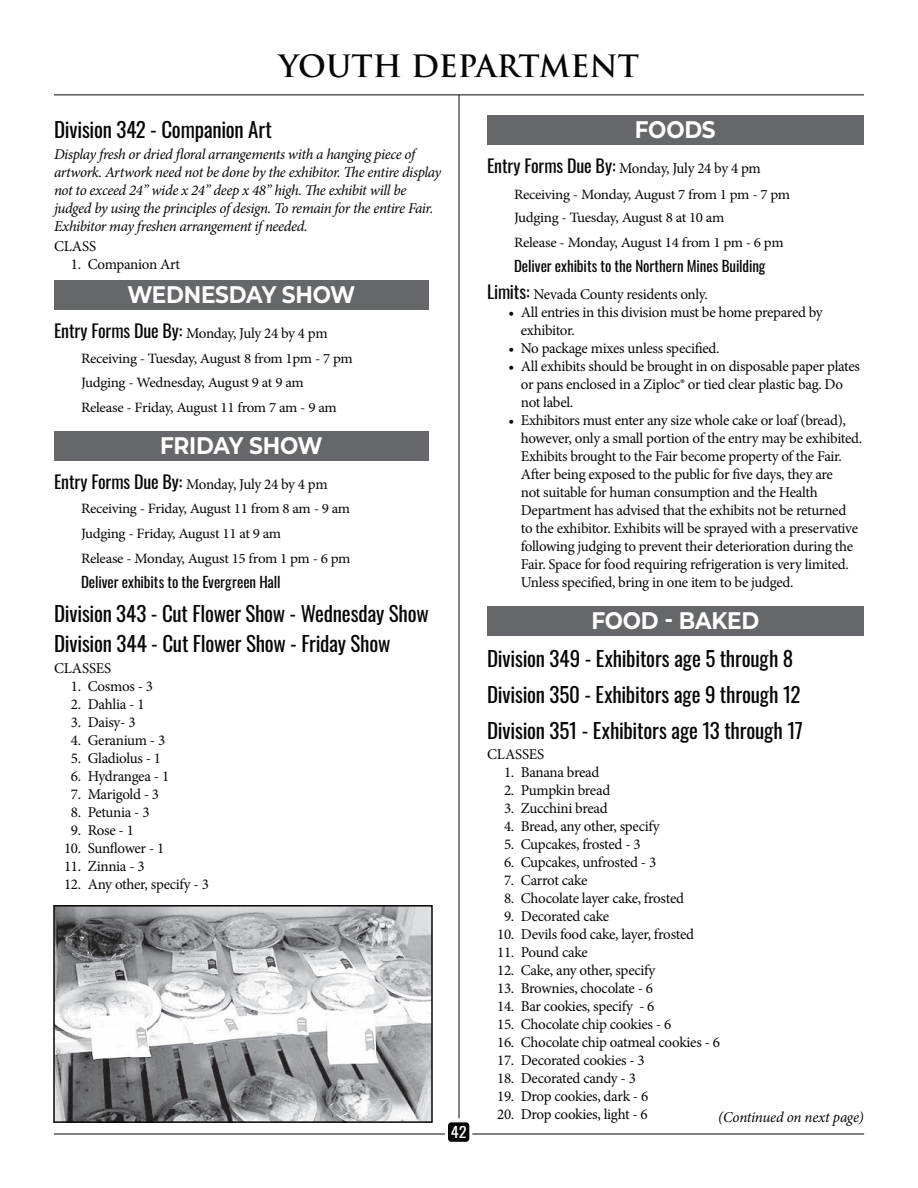
<style>
.page{position:relative;width:918px;height:1188px;background:#fff}
.page>*{position:absolute;margin:0;border:0;box-sizing:border-box;transform-origin:0 0}
.t1{font:700 30px "Trajan Pro";color:#080506}
.t2{font:700 24px "Montserrat";letter-spacing:-.01em;color:#fff;scale:.9 1}
.t3{font:21px/35.8px "Oswald";letter-spacing:-.01em;color:#080506}
.t4{font:15px/18px "Minion Pro";letter-spacing:-.02em;color:#080506}
.t5{font:italic 15px/18px "Minion Pro";letter-spacing:-.025em;color:#080506}
.t6{font:15px "Oswald";letter-spacing:-.005em;color:#080506}
.t7{font:14.85px "Oswald";color:#fff;scale:1.11 1}
.t8{font:14.25px/24.8px "Minion Pro";letter-spacing:-.02em;color:#080506;scale:1.05 1}
.s1{font-family:"Oswald";font-size:18px}
</style>
<div class="page">
<hr style="left:54px;top:1134px;width:394px;height:1px;background:#080506">
<hr style="left:459px;top:95px;width:1px;height:1023px;background:#080506">
<hr style="left:54px;top:94px;width:810px;height:1px;background:#080506">
<hr style="left:470px;top:1134px;width:394px;height:1px;background:#080506">
<div style="left:447px;top:1121px;width:24px;height:22px;background:#080506;border-radius:5px"></div>
<div style="left:445px;top:1119px;width:27px;height:26px;border:3px solid #fff;border-radius:5px"></div>
<div style="left:54px;top:280px;width:375px;height:29px;background:#66676a"></div>
<div style="left:54px;top:431px;width:375px;height:29px;background:#66676a"></div>
<div style="left:487px;top:115px;width:377px;height:29px;background:#66676a"></div>
<div style="left:487px;top:606px;width:377px;height:29px;background:#66676a"></div>
<img style="left:56px;top:908px;width:374px;height:212px">
<div style="left:53px;top:905px;width:380px;height:218px;border:2px solid #080506"></div>
<h1 class="t1" style="left:279px;top:49px;width:362px">YOUTH DEPARTMENT</h1>
<h3 class="t3" style="left:54px;top:114px;width:220px">Division 342 - Companion Art</h3>
<p class="t5" style="left:54px;top:146px;width:389px">Display fresh or dried floral arrangements with a hanging piece of artwork. Artwork need not be done by the exhibitor. The entire display not to exceed 24” wide x 24” deep x 48” high. The exhibit will be judged by using the principles of design. To remain for the entire Fair.<br>Exhibitor may freshen arrangement if needed.</p>
<p class="t4" style="left:54px;top:239px;width:44px">CLASS</p>
<p class="t4" style="left:71px;top:257px;width:111px">1. Companion Art</p>
<h2 class="t2" style="left:127px;top:285px;width:255px">WEDNESDAY SHOW</h2>
<p class="t4" style="left:54px;top:325px;width:275px"><span class="s1">Entry Forms Due By:</span> Monday, July 24 by 4 pm</p>
<p class="t8" style="left:81px;top:347px;width:260px">Receiving - Tuesday, August 8 from 1pm - 7 pm<br>Judging - Wednesday, August 9 at 9 am<br>Release - Friday, August 11 from 7 am - 9 am</p>
<h2 class="t2" style="left:160px;top:436px;width:182px">FRIDAY SHOW</h2>
<p class="t4" style="left:54px;top:476px;width:275px"><span class="s1">Entry Forms Due By:</span> Monday, July 24 by 4 pm</p>
<p class="t8" style="left:81px;top:498px;width:258px">Receiving - Friday, August 11 from 8 am - 9 am<br>Judging - Friday, August 11 at 9 am<br>Release - Monday, August 15 from 1 pm - 6 pm</p>
<p class="t6" style="left:81px;top:575px;width:201px">Deliver exhibits to the Evergreen Hall</p>
<h3 class="t3" style="left:54px;top:599px;width:376px;line-height:30.8px">Division 343 - Cut Flower Show - Wednesday Show<br>Division 344 - Cut Flower Show - Friday Show</h3>
<p class="t4" style="left:54px;top:660px;width:59px">CLASSES</p>
<p class="t4" style="left:71px;top:678px;width:84px">1. Cosmos - 3</p>
<p class="t4" style="left:71px;top:696px;width:75px">2. Dahlia - 1</p>
<p class="t4" style="left:71px;top:714px;width:66px">3. Daisy- 3</p>
<p class="t4" style="left:71px;top:732px;width:96px">4. Geranium - 3</p>
<p class="t4" style="left:71px;top:750px;width:92px">5. Gladiolus - 1</p>
<p class="t4" style="left:71px;top:768px;width:100px">6. Hydrangea - 1</p>
<p class="t4" style="left:71px;top:786px;width:90px">7. Marigold - 3</p>
<p class="t4" style="left:71px;top:804px;width:80px">8. Petunia - 3</p>
<p class="t4" style="left:71px;top:822px;width:65px">9. Rose - 1</p>
<p class="t4" style="left:64px;top:840px;width:102px">10. Sunflower - 1</p>
<p class="t4" style="left:64px;top:858px;width:82px">11. Zinnia - 3</p>
<p class="t4" style="left:64px;top:876px;width:146px">12. Any other, specify - 3</p>
<p class="t7" style="left:451px;top:1126px;width:16px">42</p>
<h2 class="t2" style="left:635px;top:120px;width:91px">FOODS</h2>
<p class="t4" style="left:487px;top:160px;width:275px"><span class="s1">Entry Forms Due By:</span> Monday, July 24 by 4 pm</p>
<p class="t8" style="left:514px;top:184px;width:264px;line-height:23.2px">Receiving - Monday, August 7 from 1 pm - 7 pm<br>Judging - Tuesday, August 8 at 10 am</p>
<p class="t8" style="left:514px;top:231px;width:258px">Release - Monday, August 14 from 1 pm - 6 pm</p>
<p class="t6" style="left:514px;top:259px;width:253px">Deliver exhibits to the Northern Mines Building</p>
<p class="t4" style="left:487px;top:287px;width:222px"><span class="s1">Limits:</span> Nevada County residents only.</p>
<p class="t4" style="left:521px;top:305px;width:303px;text-indent:-12px">• All entries in this division must be home prepared by exhibitor.</p>
<p class="t4" style="left:509px;top:341px;width:213px">• No package mixes unless specified.</p>
<p class="t4" style="left:521px;top:359px;width:341px;text-indent:-12px">• All exhibits should be brought in on disposable paper plates or pans enclosed in a Ziploc® or tied clear plastic bag. Do not label.</p>
<p class="t4" style="left:521px;top:413px;width:343px;text-indent:-12px">• Exhibitors must enter any size whole cake or loaf (bread), however, only a small portion of the entry may be exhibited.<br>Exhibits brought to the Fair become property of the Fair.<br>After being exposed to the public for five days, they are<br>not suitable for human consumption and the Health Department has advised that the exhibits not be returned<br>to the exhibitor. Exhibits will be sprayed with a preservative following judging to prevent their deterioration during the Fair. Space for food requiring refrigeration is very limited.<br>Unless specified, bring in one item to be judged.</p>
<h2 class="t2" style="left:591px;top:611px;width:188px">FOOD - BAKED</h2>
<h3 class="t3" style="left:487px;top:642px;width:317px">Division 349 - Exhibitors age 5 through 8<br>Division 350 - Exhibitors age 9 through 12<br>Division 351 - Exhibitors age 13 through 17</h3>
<p class="t4" style="left:487px;top:747px;width:59px">CLASSES</p>
<p class="t4" style="left:504px;top:765px;width:97px">1. Banana bread</p>
<p class="t4" style="left:504px;top:783px;width:108px">2. Pumpkin bread</p>
<p class="t4" style="left:504px;top:801px;width:105px">3. Zucchini bread</p>
<p class="t4" style="left:504px;top:819px;width:157px">4. Bread, any other, specify</p>
<p class="t4" style="left:504px;top:837px;width:138px">5. Cupcakes, frosted - 3</p>
<p class="t4" style="left:504px;top:855px;width:154px">6. Cupcakes, unfrosted - 3</p>
<p class="t4" style="left:504px;top:873px;width:85px">7. Carrot cake</p>
<p class="t4" style="left:504px;top:891px;width:182px">8. Chocolate layer cake, frosted</p>
<p class="t4" style="left:504px;top:909px;width:107px">9. Decorated cake</p>
<p class="t4" style="left:497px;top:927px;width:198px">10. Devils food cake, layer, frosted</p>
<p class="t4" style="left:497px;top:945px;width:92px">11. Pound cake</p>
<p class="t4" style="left:497px;top:963px;width:160px">12. Cake, any other, specify</p>
<p class="t4" style="left:497px;top:981px;width:158px">13. Brownies, chocolate - 6</p>
<p class="t4" style="left:497px;top:999px;width:159px">14. Bar cookies, specify - 6</p>
<p class="t4" style="left:497px;top:1017px;width:176px">15. Chocolate chip cookies - 6</p>
<p class="t4" style="left:497px;top:1035px;width:224px">16. Chocolate chip oatmeal cookies - 6</p>
<p class="t4" style="left:497px;top:1053px;width:149px">17. Decorated cookies - 3</p>
<p class="t4" style="left:497px;top:1071px;width:140px">18. Decorated candy - 3</p>
<p class="t4" style="left:497px;top:1089px;width:153px">19. Drop cookies, dark - 6</p>
<p class="t4" style="left:497px;top:1107px;width:152px">20. Drop cookies, light - 6</p>
<p class="t5" style="left:718px;top:1110px;width:147px">(Continued on next page)</p>
</div>
